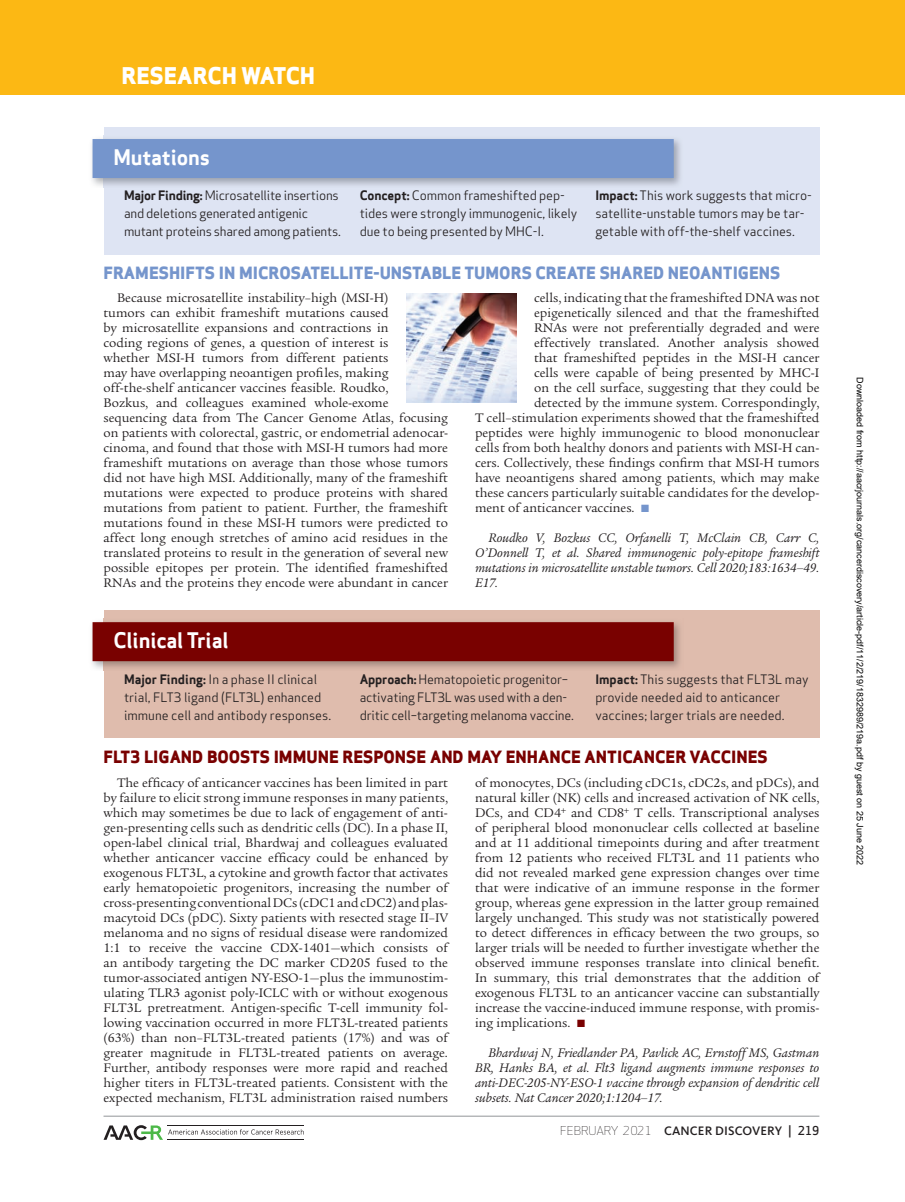
<style>
.page{position:relative;width:905px;height:1202px;background:#fff}
.page>*{position:absolute;margin:0;border:0;box-sizing:border-box;transform-origin:0 0}
.t1{font:800 22.5px "Apex Sans";color:#fff}
.t2{font:700 21px "Apex Sans";letter-spacing:-.01em;color:#fff}
.t3{font:800 16.5px "Apex Sans";color:#7595cc}
.t4{font:800 16.5px "Apex Sans";color:#790100}
.t5{font:13.5px/15px "Legacy Serif Std";color:#231f20;text-align:justify}
.t6{font:italic 13.5px/15px "Legacy Serif Std";color:#231f20;text-align:justify}
.t7{font:12.75px/18px "Apex Sans";letter-spacing:-.01em;color:#231f20}
.t8{font:500 12.75px "Kievit OT";letter-spacing:.01em;color:#231f20}
.t9{font:9px "Arial";color:#000}
.s1{font-weight:700}
.s2{color:#7595cc}
.s3{color:#790100}
.s4{font-family:"Apex Sans";font-weight:300;font-size:12px}
.s5{font-family:"Apex Sans";font-size:12px}
</style>
<div class="page">
<hr style="left:103px;top:1115px;width:716px;height:1px;background:#939598">
<svg style="left:104px;top:1125px;width:200px;height:15px"></svg>
<hr style="left:168px;top:1125px;width:136px;height:1px;background:#231f20">
<hr style="left:168px;top:1139px;width:136px;height:1px;background:#231f20">
<div style="left:0;top:0;width:904px;height:94px;background:#fcb814"></div>
<div style="left:104px;top:610px;width:715px;height:127px;background:#dfbcad"></div>
<img style="left:91px;top:618px;width:589px;height:53px">
<div style="left:93px;top:622px;width:580px;height:39px;background:#790100"></div>
<div style="left:104px;top:127px;width:715px;height:127px;background:#dee4f3"></div>
<img style="left:91px;top:135px;width:590px;height:53px">
<div style="left:93px;top:139px;width:580px;height:39px;background:#7595cc"></div>
<img style="left:406px;top:293px;width:110px;height:110px">
<h1 class="t1" style="left:122px;top:61px;width:195px">RESEARCH WATCH</h1>
<h2 class="t2" style="left:114px;top:143px;width:98px">Mutations</h2>
<p class="t7" style="left:124px;top:185px;width:218px"><span class="s1">Major Finding:</span> Microsatellite insertions and deletions generated antigenic mutant proteins shared among patients .</p>
<p class="t7" style="left:360px;top:185px;width:219px"><span class="s1">Concept:</span> Common frameshifted pep&shy;tides were strongly immunogenic, likely due to being presented by MHC-I .</p>
<p class="t7" style="left:595px;top:185px;width:218px"><span class="s1">Impact:</span> This work suggests that micro&shy;satellite-unstable tumors may be tar&shy;getable with off-the-shelf vaccines .</p>
<p class="t3" style="left:104px;top:262px;width:678px">FRAMESHIFTS IN MICROSATELLITE-UNSTABLE TUMORS CREATE SHARED NEOANTIGENS</p>
<p class="t5" style="left:104px;top:291px;width:346px;text-align:left;text-indent:14px">Because microsatellite instability–high (MSI-H)<br>tumors can exhibit frameshift mutations caused<br>by microsatellite expansions and contractions in<br>coding regions of genes, a question of interest is<br>whether MSI-H tumors from different patients<br>may have overlapping neoantigen profiles, making off-the-shelf anticancer vaccines feasible. Roudko,<br>Bozkus, and colleagues examined whole-exome sequencing data from The Cancer Genome Atlas, focusing on patients with colorectal, gastric, or endometrial adenocar&shy;cinoma, and found that those with MSI-H tumors had more frameshift mutations on average than those whose tumors did not have high MSI. Additionally, many of the frameshift mutations were expected to produce proteins with shared mutations from patient to patient. Further, the frameshift mutations found in these MSI-H tumors were predicted to affect long enough stretches of amino acid residues in the translated proteins to result in the generation of several new possible epitopes per protein. The identified frameshifted RNAs and the proteins they encode were abundant in cancer</p>
<p class="t5" style="left:534px;top:291px;width:287px">cells, indicating that the frameshifted DNA was not</p>
<p class="t5" style="left:534px;top:306px;width:287px">epigenetically silenced and that the frameshifted</p>
<p class="t5" style="left:534px;top:321px;width:287px">RNAs were not preferentially degraded and were</p>
<p class="t5" style="left:534px;top:336px;width:287px">effectively translated. Another analysis showed</p>
<p class="t5" style="left:534px;top:351px;width:287px">that frameshifted peptides in the MSI-H cancer</p>
<p class="t5" style="left:534px;top:366px;width:287px">cells were capable of being presented by MHC-I</p>
<p class="t5" style="left:534px;top:381px;width:287px">on the cell surface, suggesting that they could be</p>
<p class="t5" style="left:534px;top:396px;width:287px">detected by the immune system. Correspondingly,</p>
<p class="t5" style="left:475px;top:411px;width:346px">T cell–stimulation experiments showed that the frameshifted</p>
<p class="t5" style="left:475px;top:426px;width:346px">peptides were highly immunogenic to blood mononuclear</p>
<p class="t5" style="left:475px;top:440px;width:346px">cells from both healthy donors and patients with MSI-H can-</p>
<p class="t5" style="left:475px;top:455px;width:346px">cers. Collectively, these findings confirm that MSI-H tumors</p>
<p class="t5" style="left:475px;top:470px;width:346px">have neoantigens shared among patients, which may make</p>
<p class="t5" style="left:475px;top:485px;width:346px">these cancers particularly suitable candidates for the develop-</p>
<p class="t5" style="left:475px;top:500px;width:176px">ment of anticancer vaccines. <span class="s2">■</span></p>
<p class="t6" style="left:475px;top:530px;width:346px;text-indent:14px">Roudko V, Bozkus CC, Orfanelli T, McClain CB, Carr C, O’Donnell T, et al. Shared immunogenic poly-epitope frameshift mutations in microsatellite unstable tumors. Cell 2020;183:1634–49.<br>E17.</p>
<h2 class="t2" style="left:114px;top:626px;width:117px">Clinical Trial</h2>
<p class="t7" style="left:124px;top:669px;width:209px"><span class="s1">Major Finding:</span> In a phase II clinical trial, FLT3 ligand (FLT3L) enhanced immune cell and antibody responses .</p>
<p class="t7" style="left:360px;top:669px;width:216px"><span class="s1">Approach:</span> Hematopoietic progenitor– activating FLT3L was used with a den&shy;dritic cell–targeting melanoma vaccine .</p>
<p class="t7" style="left:595px;top:669px;width:215px"><span class="s1">Impact:</span> This suggests that FLT3L may provide needed aid to anticancer vaccines; larger trials are needed .</p>
<p class="t4" style="left:104px;top:746px;width:665px">FLT3 LIGAND BOOSTS IMMUNE RESPONSE AND MAY ENHANCE ANTICANCER VACCINES</p>
<p class="t5" style="left:104px;top:775px;width:346px;text-indent:14px">The efficacy of anticancer vaccines has been limited in part by failure to elicit strong immune responses in many patients, which may sometimes be due to lack of engagement of anti&shy;gen-presenting cells such as dendritic cells (DC). In a phase II, open-label clinical trial, Bhardwaj and colleagues evaluated whether anticancer vaccine efficacy could be enhanced by exogenous FLT3L, a cytokine and growth factor that activates early hematopoietic progenitors, increasing the number of cross-presenting conventional DCs (cDC1 and cDC2) and plas&shy;macytoid DCs (pDC). Sixty patients with resected stage II–IV melanoma and no signs of residual disease were randomized 1:1 to receive the vaccine CDX-1401—which consists of an antibody targeting the DC marker CD205 fused to the tumor-associated antigen NY-ESO-1—plus the immunostim&shy;ulating TLR3 agonist poly-ICLC with or without exogenous FLT3L pretreatment. Antigen-specific T-cell immunity fol&shy;lowing vaccination occurred in more FLT3L-treated patients (63%) than non–FLT3L-treated patients (17%) and was of greater magnitude in FLT3L-treated patients on average.<br>Further, antibody responses were more rapid and reached higher titers in FLT3L-treated patients. Consistent with the expected mechanism, FLT3L administration raised numbers</p>
<p class="t5" style="left:475px;top:775px;width:346px">of monocytes, DCs (including cDC1s, cDC2s, and pDCs), and natural killer (NK) cells and increased activation of NK cells, DCs, and CD4 and CD8 T cells. Transcriptional analyses of peripheral blood mononuclear cells collected at baseline and at 11 additional timepoints during and after treatment from 12 patients who received FLT3L and 11 patients who did not revealed marked gene expression changes over time that were indicative of an immune response in the former group, whereas gene expression in the latter group remained largely unchanged. This study was not statistically powered to detect differences in efficacy between the two groups, so larger trials will be needed to further investigate whether the observed immune responses translate into clinical benefit.<br>In summary, this trial demonstrates that the addition of exogenous FLT3L to an anticancer vaccine can substantially increase the vaccine-induced immune response, with promis&shy;ing implications. <span class="s3">■</span></p>
<p class="t6" style="left:475px;top:1045px;width:346px;text-indent:14px">Bhardwaj N, Friedlander PA, Pavlick AC, Ernstoff MS, Gastman BR, Hanks BA, et al. Flt3 ligand augments immune responses to anti-DEC-205-NY-ESO-1 vaccine through expansion of dendritic cell subsets. Nat Cancer 2020;1:1204–17.</p>
<p class="t8" style="left:560px;top:1123px;width:261px"><span class="s4">FEBRUARY 2021</span> CANCER DISCOVERY <span class="s5">| 219</span></p>
<p class="t9" style="left:863px;top:377px;width:490px;rotate:90deg">Downloaded from http://aacrjournals.org/cancerdiscovery/article-pdf/11/2/219/1832989/219a.pdf by guest on 25 June 2022</p>
</div>
